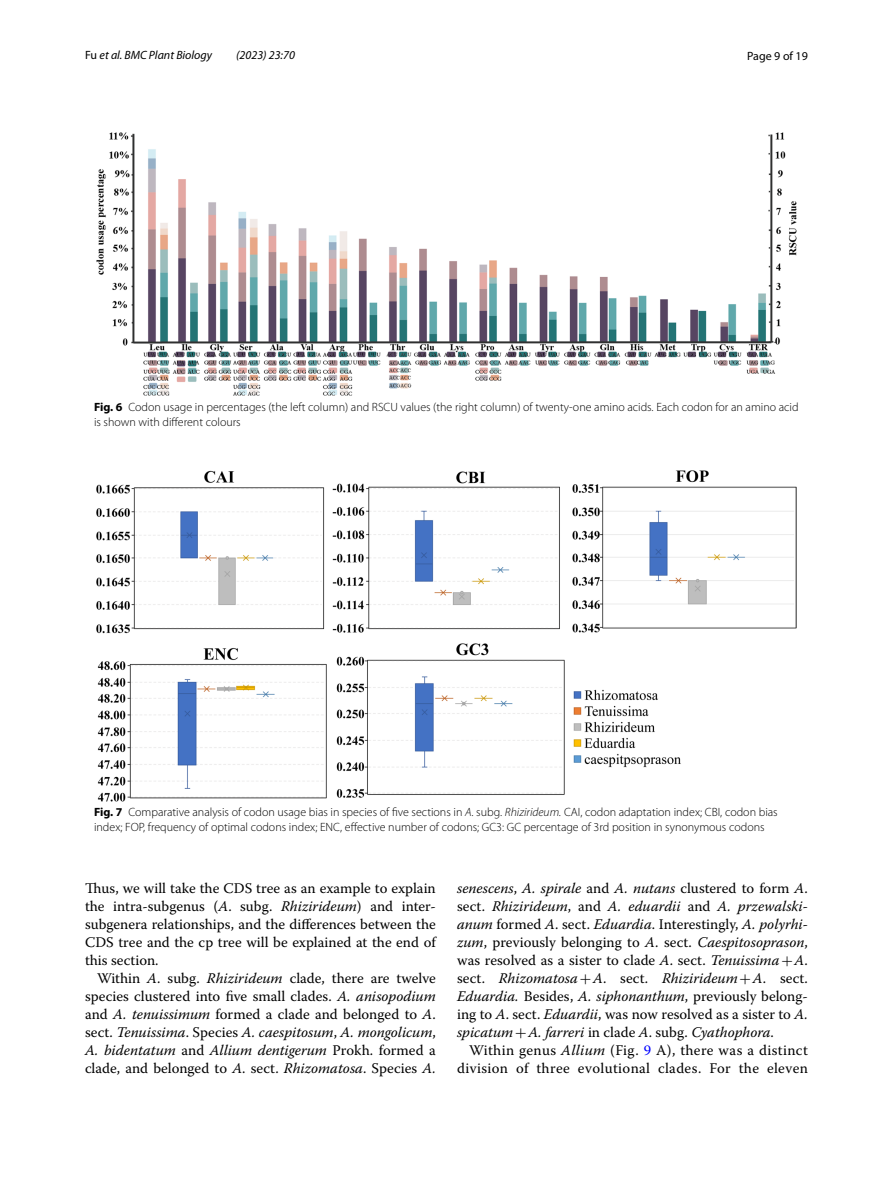
<style>
.page{position:relative;width:893px;height:1187px;background:#fff}
.page>*{position:absolute;margin:0;border:0;box-sizing:border-box;transform-origin:0 0}
.t1{font:14.7px/18px "Warnock Pro";letter-spacing:.005em;color:#000;text-align:justify}
.t2{font:14.7px/18px "Warnock Pro";letter-spacing:.025em;color:#000;text-align:right}
.t3{font:300 12px/15px "Myriad Pro";color:#000}
.t4{font:italic 12px "Myriad Pro";color:#000}
.t5{font:12px "Myriad Pro";color:#000}
.s1{font-style:normal}
.s2{font-weight:700}
.s3{font-style:italic}
.s4{font-family:"MTSY"}
.s5{color:#00f}
</style>
<div class="page">
<img style="left:96px;top:133px;width:701px;height:262px">
<img style="left:96px;top:471px;width:701px;height:330px">
<p class="t4" style="left:85px;top:48px;width:129px"><span class="s1">Fu</span> et al. BMC Plant Biology</p>
<p class="t4" style="left:236px;top:48px;width:60px">(2023) 23:70</p>
<p class="t5" style="left:747px;top:48px;width:62px">Page 9 of 19</p>
<p class="t3" style="left:94px;top:399px;width:706px"><span class="s2">Fig. 6</span> Codon usage in percentages (the left column) and RSCU values (the right column) of twenty-one amino acids. Each codon for an amino acid is shown with different colours</p>
<p class="t3" style="left:94px;top:804px;width:685px"><span class="s2">Fig. 7</span> Comparative analysis of codon usage bias in species of five sections in <span class="s3">A</span>. subg. <span class="s3">Rhizirideum.</span> CAI, codon adaptation index; CBI, codon bias index; FOP, frequency of optimal codons index; ENC, effective number of codons; GC3: GC percentage of 3rd position in synonymous codons</p>
<p class="t1" style="left:85px;top:879px;width:352px">Thus, we will take the CDS tree as an example to explain the intra-subgenus (<span class="s3">A</span>. subg. <span class="s3">Rhizirideum</span>) and inter&shy;subgenera relationships, and the differences between the CDS tree and the cp tree will be explained at the end of this section.</p>
<p class="t1" style="left:85px;top:969px;width:352px;text-indent:12px">Within <span class="s3">A</span>. subg. <span class="s3">Rhizirideum</span> clade, there are twelve species clustered into five small clades. <span class="s3">A. anisopodium </span>and <span class="s3">A. tenuissimum</span> formed a clade and belonged to <span class="s3">A</span>. sect. <span class="s3">Tenuissima</span>. Species <span class="s3">A. caespitosum</span>, <span class="s3">A. mongolicum</span>, <span class="s3">A. bidentatum</span> and <span class="s3">Allium dentigerum</span> Prokh. formed a clade, and belonged to <span class="s3">A</span>. sect. <span class="s3">Rhizomatosa</span>. Species <span class="s3">A.</span></p>
<p class="t1" style="left:457px;top:879px;width:352px"><span class="s3">senescens</span>, <span class="s3">A. spirale</span> and <span class="s3">A. nutans</span> clustered to form <span class="s3">A</span>. sect. <span class="s3">Rhizirideum</span>, and <span class="s3">A. eduardii</span> and <span class="s3">A. przewalski&shy;anum</span> formed <span class="s3">A</span>. sect. <span class="s3">Eduardia</span>. Interestingly, <span class="s3">A. polyrhi&shy;zum</span>, previously belonging to <span class="s3">A</span>. sect. <span class="s3">Caespitosoprason</span>, was resolved as a sister to clade <span class="s3">A</span>. sect. <span class="s3">Tenuissima</span><span class="s4">+</span><span class="s3">A</span>. sect. <span class="s3">Rhizomatosa</span><span class="s4">+</span><span class="s3">A</span>. sect. <span class="s3">Rhizirideum</span><span class="s4">+</span><span class="s3">A</span>. sect.<br><span class="s3">Eduardia.</span> Besides, <span class="s3">A. siphonanthum</span>, previously belong&shy;ing to <span class="s3">A</span>. sect. <span class="s3">Eduardii</span>, was now resolved as a sister to <span class="s3">A. spicatum</span><span class="s4">+</span><span class="s3">A. farreri</span> in clade <span class="s3">A</span>. subg. <span class="s3">Cyathophora</span>.</p>
<p class="t2" style="left:457px;top:1041px;width:352px">Within genus <span class="s3">Allium</span> (Fig. <span class="s5">9</span> A), there was a distinct division of three evolutional clades. For the eleven</p>
</div>
